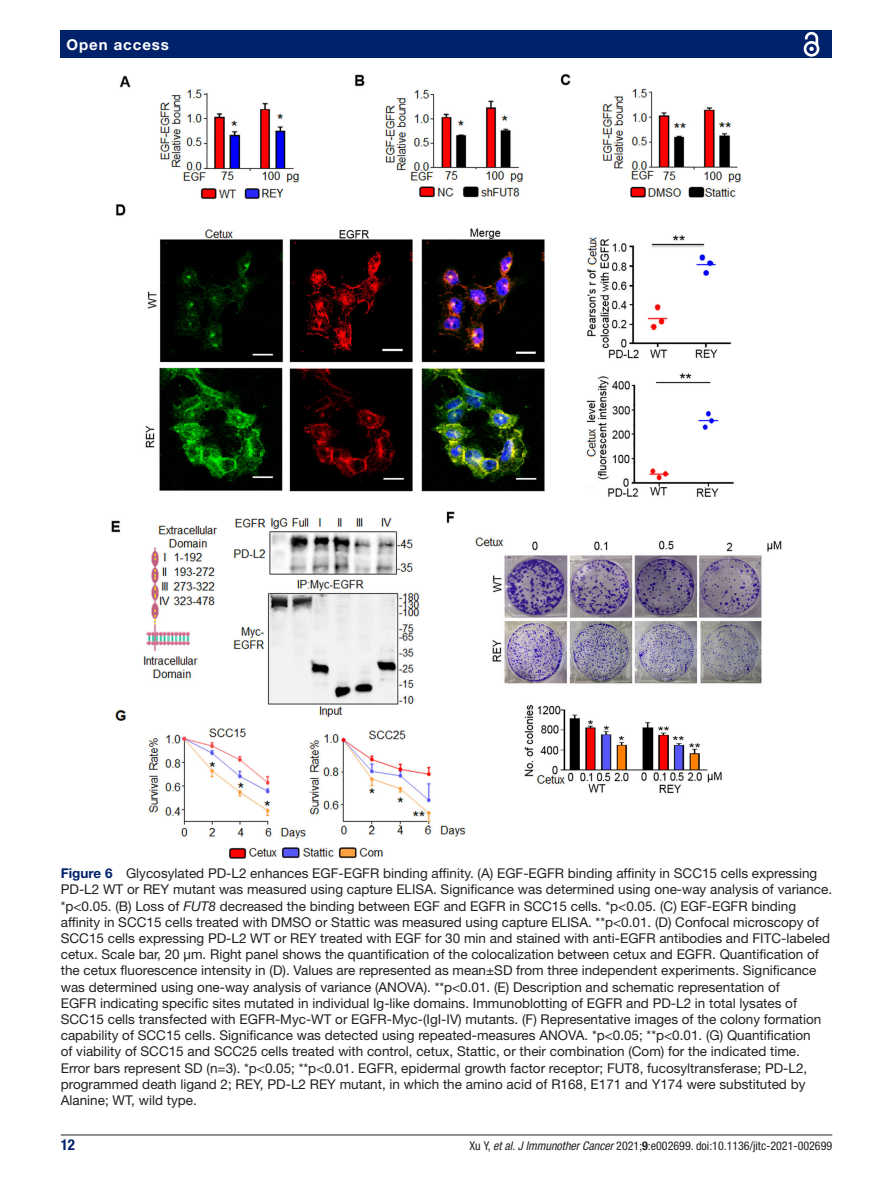
<style>
.page{position:relative;width:893px;height:1191px;background:#fff}
.page>*{position:absolute;margin:0;border:0;box-sizing:border-box;transform-origin:0 0}
.t1{font:700 15px "Helvetica Neue LT Std";letter-spacing:.065em;color:#fff}
.t2{font:700 condensed 15px "Helvetica Neue LT Std";color:#00226b}
.t3{font:13.5px/16.2px "Helvetica Neue LT Std";color:#231f20}
.t4{font:condensed 12px "Helvetica Neue LT Std";color:#231f20}
.s1{font-weight:700;color:#00226b}
.s2{font-style:italic}
.s3{font-weight:700}
</style>
<div class="page">
<hr style="left:61px;top:1134px;width:771px;height:1px;background:#231f20">
<div style="left:61px;top:31px;width:771px;height:27px;background:#00226b"></div>
<svg style="left:803px;top:31px;width:17px;height:26px"></svg>
<img style="left:111px;top:73px;width:671px;height:786px">
<p class="t1" style="left:66px;top:35px;width:104px">Open access</p>
<p class="t3" style="left:61px;top:865px;width:773px"><span class="s1">Figure 6</span> Glycosylated PD-L2 enhances EGF-EGFR binding affinity. (A) EGF-EGFR binding affinity in SCC15 cells expressing PD-L2 WT or REY mutant was measured using capture ELISA. Significance was determined using one-way analysis of variance. *p&lt;0.05. (B) Loss of <span class="s2">FUT8</span> decreased the binding between EGF and EGFR in SCC15 cells. *p&lt;0.05. (C) EGF-EGFR binding affinity in SCC15 cells treated with DMSO or Stattic was measured using capture ELISA. **p&lt;0.01. (D) Confocal microscopy of SCC15 cells expressing PD-L2 WT or REY treated with EGF for 30 min and stained with anti-EGFR antibodies and FITC-labeled cetux. Scale bar, 20 µm. Right panel shows the quantification of the colocalization between cetux and EGFR. Quantification of the cetux fluorescence intensity in (D). Values are represented as mean±SD from three independent experiments. Significance was determined using one-way analysis of variance (ANOVA). **p&lt;0.01. (E) Description and schematic representation of<br>EGFR indicating specific sites mutated in individual Ig-like domains. Immunoblotting of EGFR and PD-L2 in total lysates of SCC15 cells transfected with EGFR-Myc-WT or EGFR-Myc-(IgI-IV) mutants. (F) Representative images of the colony formation capability of SCC15 cells. Significance was detected using repeated-measures ANOVA. *p&lt;0.05; **p&lt;0.01. (G) Quantification<br>of viability of SCC15 and SCC25 cells treated with control, cetux, Stattic, or their combination (Com) for the indicated time.<br>Error bars represent SD (n=3). *p&lt;0.05; **p&lt;0.01. EGFR, epidermal growth factor receptor; FUT8, fucosyltransferase; PD-L2, programmed death ligand 2; REY, PD-L2 REY mutant, in which the amino acid of R168, E171 and Y174 were substituted by Alanine; WT, wild type.</p>
<p class="t2" style="left:61px;top:1135px;width:16px">12</p>
<p class="t4" style="left:469px;top:1138px;width:364px">Xu Y, <span class="s2">et al</span>. <span class="s2">J Immunother Cancer</span> 2021;<span class="s3">9</span>:e002699. doi:10.1136/jitc-2021-002699</p>
</div>
